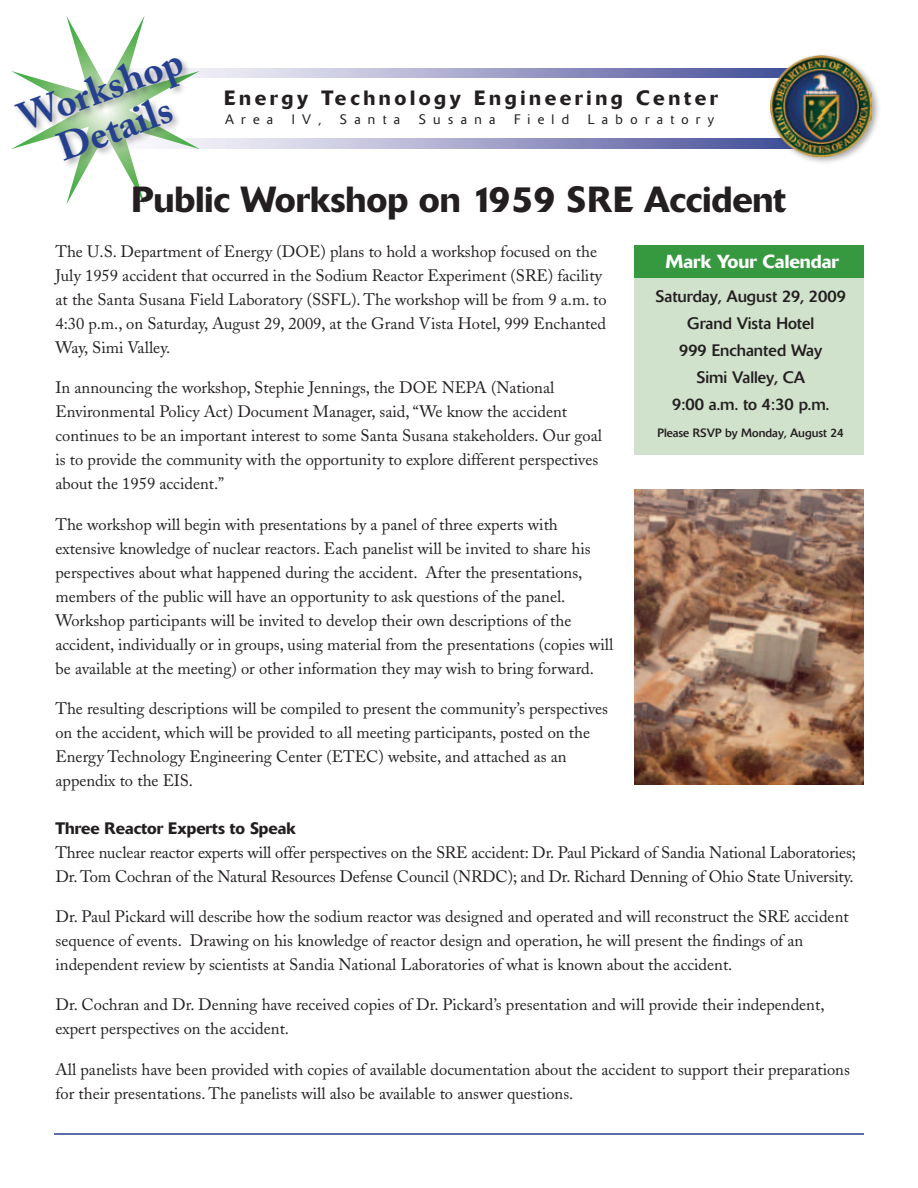
<style>
.page{position:relative;width:918px;height:1188px;background:#fff}
.page>*{position:absolute;margin:0;border:0;box-sizing:border-box;transform-origin:0 0}
.t1{font:700 39px/42px "Adobe Caslon";color:#25408f;text-align:center}
.t2{font:500 36px "Delta";color:#231f20}
.t3{font:500 20.55px "Delta";letter-spacing:.175em;color:#231f20}
.t4{font:500 18.75px "Delta";color:#fff}
.t5{font:16.5px/24px "Adobe Caslon";color:#231f20}
.t6{font:16.5px/27px "Delta";color:#231f20;text-align:center}
.t7{font:500 16.5px "Delta";color:#231f20}
.t8{font:300 13.65px "Delta";letter-spacing:.535em;color:#231f20}
.t9{font:12px "Delta";color:#231f20}
</style>
<div class="page">
<svg style="left:200px;top:138px;width:568px;height:10px;background:#a2a4ca"></svg>
<div style="left:634px;top:245px;width:230px;height:210px;background:#d1e2cc"></div>
<div style="left:634px;top:245px;width:230px;height:33px;background:#36983f"></div>
<svg style="left:200px;top:68px;width:568px;height:10px;background:#a2a4ca"></svg>
<svg style="left:11px;top:16px;width:189px;height:188px"></svg>
<div style="left:768px;top:52px;width:113px;height:114px;background:#231f20;opacity:.4"></div>
<img style="left:771px;top:55px;width:101px;height:102px">
<img style="left:634px;top:489px;width:230px;height:295px">
<hr style="left:54px;top:1133px;width:810px;height:2px;background:#25408f">
<div style="left:12px;top:55px;width:179px;height:114px;background:#231f20;opacity:.4"></div>
<h1 class="t1" style="left:13px;top:99px;width:173px;rotate:-20deg">Workshop<br>Details</h1>
<p class="t3" style="left:224px;top:85px;width:496px">Energy Technology Engineering Center</p>
<p class="t8" style="left:225px;top:112px;width:50px">Area</p>
<p class="t8" style="left:292px;top:112px;width:31px">IV,</p>
<p class="t8" style="left:340px;top:112px;width:62px">Santa</p>
<p class="t8" style="left:419px;top:112px;width:78px">Susana</p>
<p class="t8" style="left:514px;top:112px;width:57px">Field</p>
<p class="t8" style="left:588px;top:112px;width:128px">Laboratory</p>
<h2 class="t2" style="left:132px;top:177px;width:656px">Public Workshop on 1959 SRE Accident</h2>
<p class="t4" style="left:666px;top:250px;width:175px">Mark Your Calendar</p>
<p class="t6" style="left:656px;top:283px;width:192px">Saturday, August 29, 2009<br>Grand Vista Hotel<br>999 Enchanted Way<br>Simi Valley, CA<br>9:00 a.m. to 4:30 p.m.</p>
<p class="t9" style="left:657px;top:426px;width:188px">Please RSVP by Monday, August 24</p>
<p class="t5" style="left:56px;top:240px;width:553px">The U.S. Department of Energy (DOE) plans to hold a workshop focused on the July 1959 accident that occurred in the Sodium Reactor Experiment (SRE) facility at the Santa Susana Field Laboratory (SSFL). The workshop will be from 9 a.m. to 4:30 p.m., on Saturday, August 29, 2009, at the Grand Vista Hotel, 999 Enchanted Way, Simi Valley.</p>
<p class="t5" style="left:56px;top:376px;width:548px">In announcing the workshop, Stephie Jennings, the DOE NEPA (National Environmental Policy Act) Document Manager, said, “We know the accident continues to be an important interest to some Santa Susana stakeholders. Our goal is to provide the community with the opportunity to explore different perspectives about the 1959 accident.”</p>
<p class="t5" style="left:56px;top:512px;width:559px">The workshop will begin with presentations by a panel of three experts with extensive knowledge of nuclear reactors. Each panelist will be invited to share his perspectives about what happened during the accident. After the presentations, members of the public will have an opportunity to ask questions of the panel.<br>Workshop participants will be invited to develop their own descriptions of the accident, individually or in groups, using material from the presentations (copies will be available at the meeting) or other information they may wish to bring forward.</p>
<p class="t5" style="left:56px;top:697px;width:554px">The resulting descriptions will be compiled to present the community’s perspectives on the accident, which will be provided to all meeting participants, posted on the Energy Technology Engineering Center (ETEC) website, and attached as an appendix to the EIS.</p>
<p class="t7" style="left:56px;top:818px;width:242px">Three Reactor Experts to Speak</p>
<p class="t5" style="left:56px;top:841px;width:802px">Three nuclear reactor experts will offer perspectives on the SRE accident: Dr. Paul Pickard of Sandia National Laboratories;<br>Dr. Tom Cochran of the Natural Resources Defense Council (NRDC); and Dr. Richard Denning of Ohio State University.</p>
<p class="t5" style="left:56px;top:905px;width:795px">Dr. Paul Pickard will describe how the sodium reactor was designed and operated and will reconstruct the SRE accident sequence of events. Drawing on his knowledge of reactor design and operation, he will present the findings of an independent review by scientists at Sandia National Laboratories of what is known about the accident.</p>
<p class="t5" style="left:56px;top:993px;width:771px">Dr. Cochran and Dr. Denning have received copies of Dr. Pickard’s presentation and will provide their independent, expert perspectives on the accident.</p>
<p class="t5" style="left:56px;top:1057px;width:796px">All panelists have been provided with copies of available documentation about the accident to support their preparations for their presentations. The panelists will also be available to answer questions.</p>
</div>
